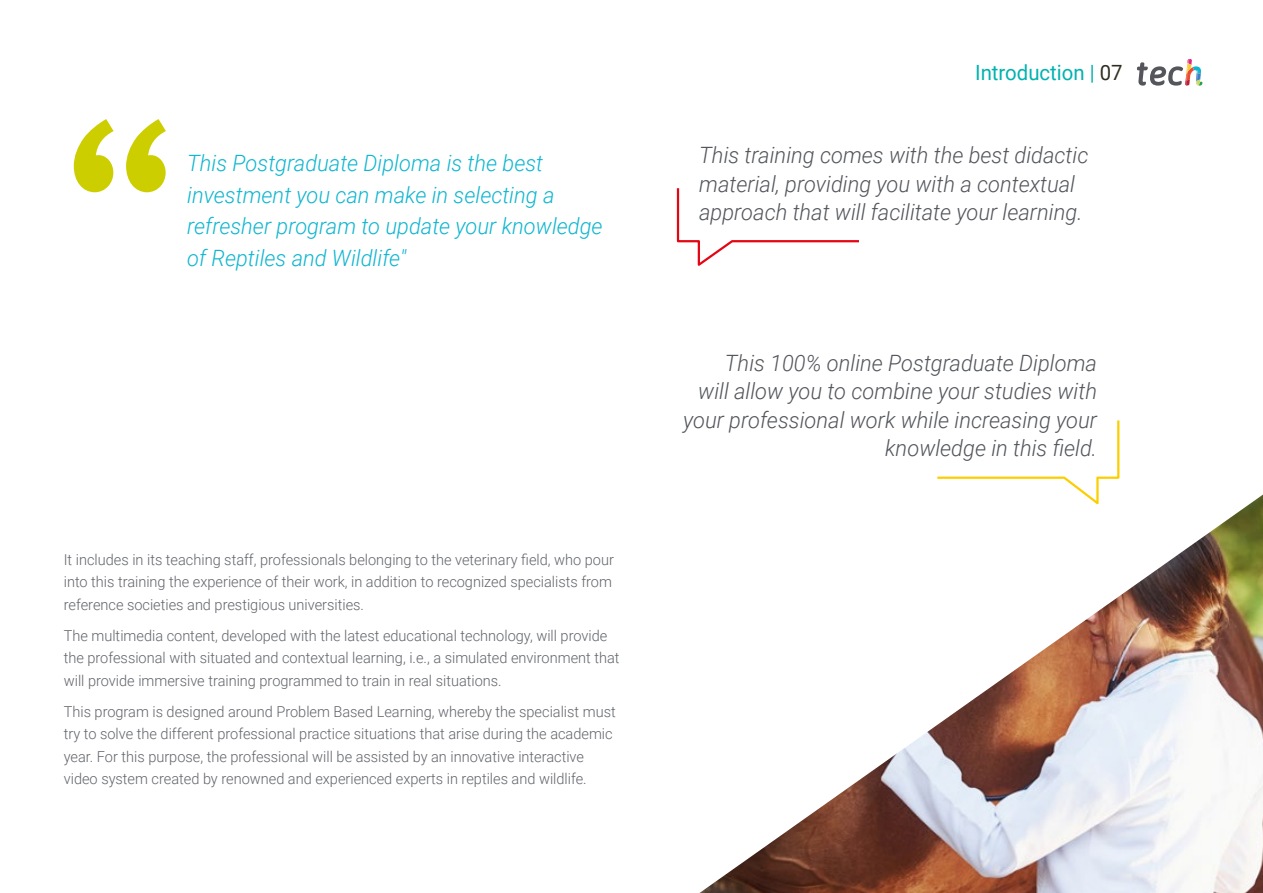
<style>
.page{position:relative;width:1263px;height:893px;background:#fff}
.page>*{position:absolute;margin:0;border:0;box-sizing:border-box;transform-origin:0 0}
.t1{font:italic 300 22.5px/28.5px "Roboto";color:#52555b;text-align:right}
.t2{font:italic 300 22.5px/31.5px "Roboto";color:#0fb6cf}
.t3{font:21px "Roboto";color:#00b2af}
.t4{font:300 15px/22.5px "Roboto";color:#61646a}
.s1{color:#312e20}
</style>
<div class="page">
<svg style="left:74px;top:119px;width:92px;height:73px"></svg>
<svg style="left:937px;top:420px;width:183px;height:73px"></svg>
<svg style="left:676px;top:188px;width:183px;height:78px"></svg>
<svg style="left:1137px;top:59px;width:65px;height:27px"></svg>
<img style="left:699px;top:493px;width:564px;height:400px">
<h1 class="t2" style="left:187px;top:147px;width:417px">This Postgraduate Diploma is the best investment you can make in selecting a refresher program to update your knowledge of Reptiles and Wildlife"</h1>
<p class="t4" style="left:64px;top:547px;width:552px">It includes in its teaching staff, professionals belonging to the veterinary field, who pour into this training the experience of their work, in addition to recognized specialists from reference societies and prestigious universities.</p>
<p class="t4" style="left:64px;top:623px;width:557px">The multimedia content, developed with the latest educational technology, will provide the professional with situated and contextual learning, i.e., a simulated environment that will provide immersive training programmed to train in real situations.</p>
<p class="t4" style="left:64px;top:699px;width:553px">This program is designed around Problem Based Learning, whereby the specialist must try to solve the different professional practice situations that arise during the academic year. For this purpose, the professional will be assisted by an innovative interactive video system created by renowned and experienced experts in reptiles and wildlife.</p>
<h2 class="t3" style="left:975px;top:57px;width:149px">Introduction | <span class="s1">07</span></h2>
<h1 class="t1" style="left:699px;top:140px;width:391px;text-align:left">This training comes with the best didactic material, providing you with a contextual approach that will facilitate your learning.</h1>
<h1 class="t1" style="left:683px;top:348px;width:415px">This 100% online Postgraduate Diploma<br>will allow you to combine your studies with your professional work while increasing your knowledge in this field.</h1>
</div>
